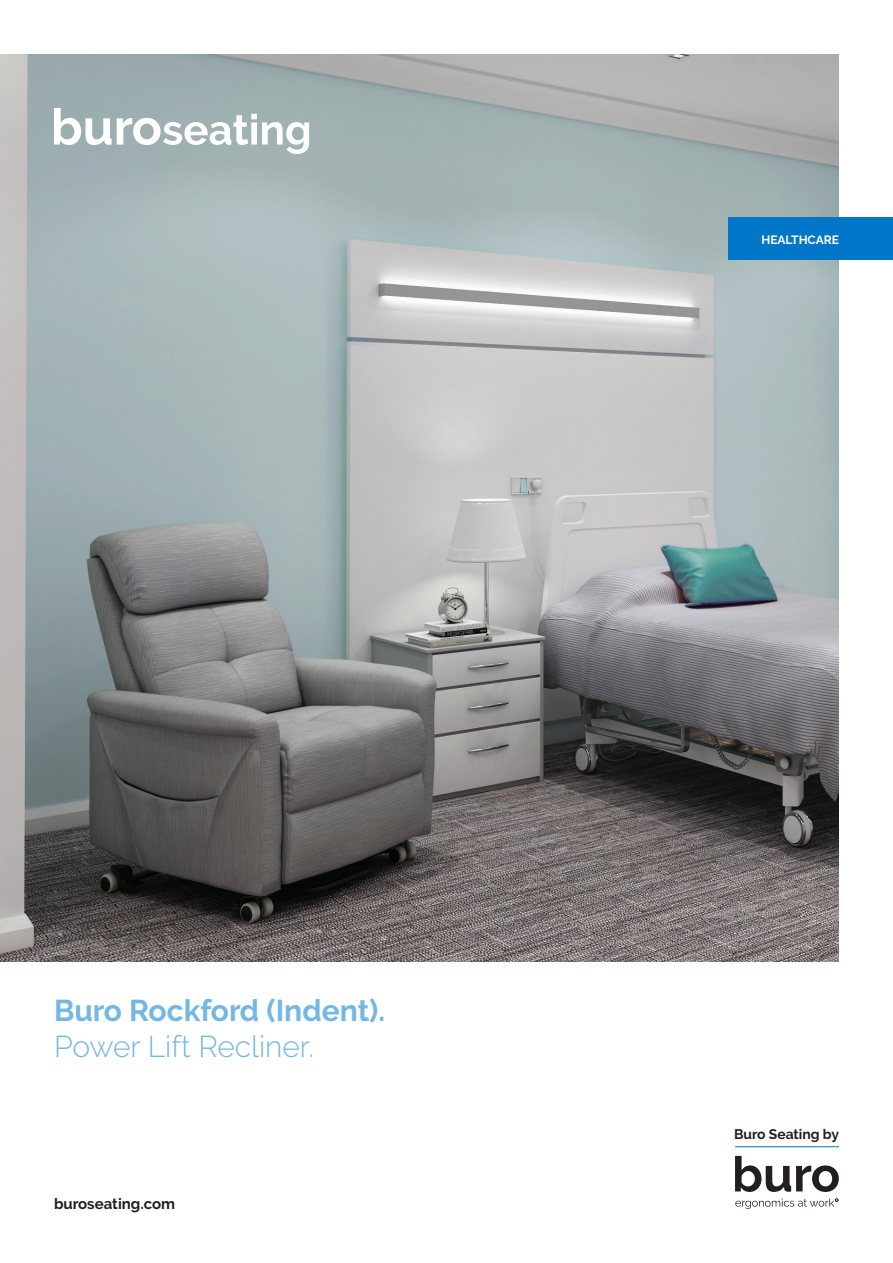
<style>
.page{position:relative;width:893px;height:1263px;background:#fff}
.page>*{position:absolute;margin:0;border:0;box-sizing:border-box;transform-origin:0 0}
.Chair_Description_-_Heading{font:700 30px "Raleway";color:#73b8e5}
.Chair_Description_-_Sub_Heading{font:300 30px "Raleway";color:#73b8e5}
.t1{font:700 15px "Raleway";color:#231f20}
.t2{font:700 13.8px "Raleway";color:#231f20}
.Catagory{font:700 12px "Raleway";color:#fff}
</style>
<div class="page">
<svg style="left:735px;top:1156px;width:104px;height:36px"></svg>
<svg style="left:735px;top:1198px;width:103px;height:11px"></svg>
<hr style="left:735px;top:1146px;width:104px;height:1px;background:#0076c8">
<img style="left:0;top:54px;width:839px;height:907px">
<div style="left:729px;top:218px;width:164px;height:42px;background:#0076c8"></div>
<svg style="left:54px;top:108px;width:255px;height:46px"></svg>
<p class="Chair_Description_-_Heading" style="left:54px;top:993px;width:333px">Buro Rockford (Indent).</p>
<p class="Chair_Description_-_Sub_Heading" style="left:54px;top:1029px;width:262px">Power Lift Recliner.</p>
<p class="t1" style="left:54px;top:1195px;width:123px">buroseating.com</p>
<p class="Catagory" style="left:761px;top:232px;width:79px">HEALTHCARE</p>
<p class="t2" style="left:734px;top:1126px;width:107px">Buro Seating by</p>
</div>
